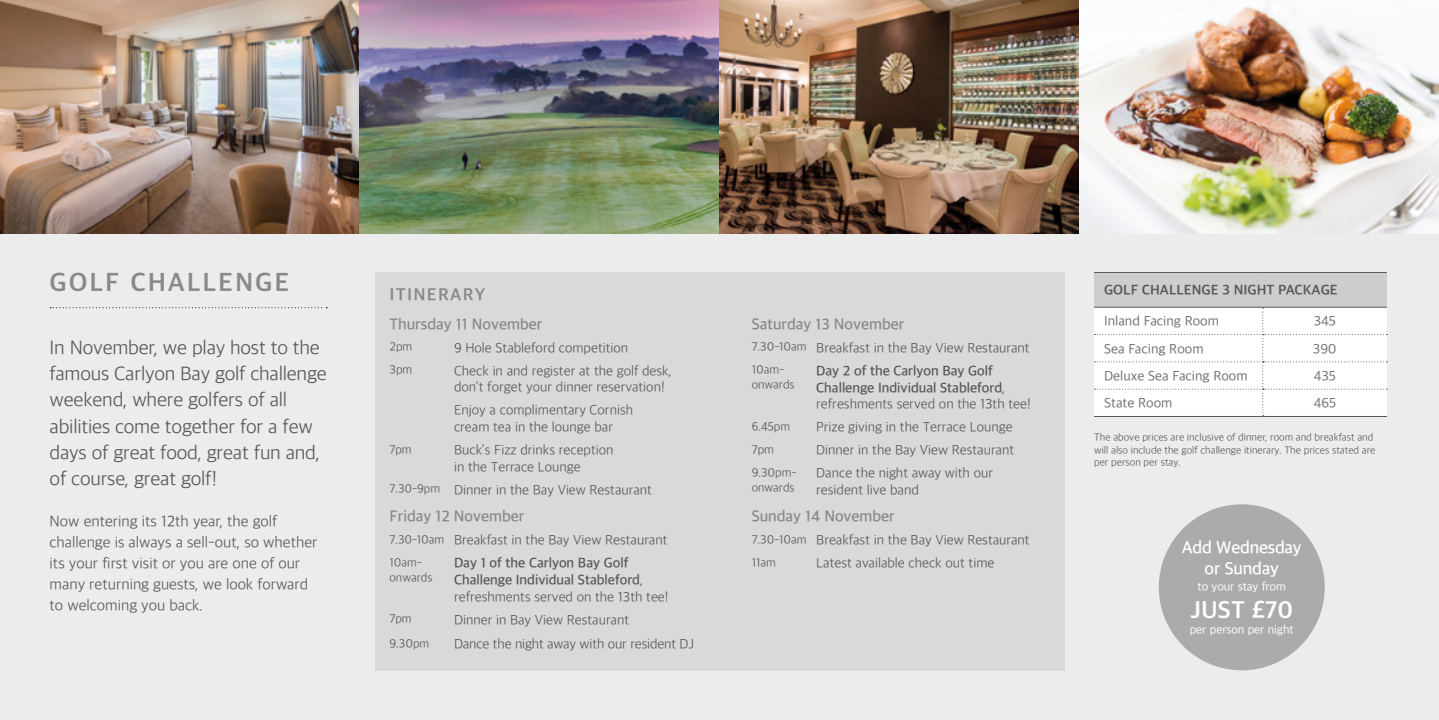
<style>
.page{position:relative;width:1439px;height:720px;background:#fff}
.page>*{position:absolute;margin:0;border:0;box-sizing:border-box;transform-origin:0 0}
.t1{font:700 26.25px "Apple SD Gothic Neo";letter-spacing:.07em;color:#898a88}
.t2{font:700 24.5px "Apple SD Gothic Neo";color:#fff}
.t3{font:300 20.12px/26.2px "Apple SD Gothic Neo";letter-spacing:-.01em;color:#58585a}
.t4{font:600 17.5px/21px "Apple SD Gothic Neo";letter-spacing:-.01em;color:#fff;text-align:center}
.t5{font:700 17.5px "Apple SD Gothic Neo";letter-spacing:.07em;color:#898a88}
.t6{font:300 15.75px/21px "Apple SD Gothic Neo";color:#58585a}
.t7{font:600 15.75px "Apple SD Gothic Neo";color:#898a88}
.t8{font:300 14px/16.6px "Apple SD Gothic Neo";color:#58585a}
.t9{font:600 14px/16.6px "Apple SD Gothic Neo";color:#58585a}
.t10{font:14px "Apple SD Gothic Neo";color:#707173}
.t11{font:700 14px "Apple SD Gothic Neo";color:#58585a}
.t12{font:300 12.25px/14.9px "Apple SD Gothic Neo";color:#58585a}
.t13{font:12.25px "Apple SD Gothic Neo";letter-spacing:-.01em;color:#fff}
.t14{font:300 10.5px/12.6px "Apple SD Gothic Neo";color:#58585a}
.s1{font-size:12.25px}
.s2{font-weight:300}
</style>
<div class="page">
<div style="left:0;top:0;width:1439px;height:719px;background:#edecec"></div>
<div style="left:375px;top:272px;width:689px;height:398px;background:#dad9d9"></div>
<svg style="left:50px;top:307px;width:277px;height:1px"></svg>
<img style="left:0;top:0;width:360px;height:233px">
<img style="left:360px;top:0;width:359px;height:233px">
<img style="left:719px;top:0;width:360px;height:233px">
<div style="left:1094px;top:272px;width:292px;height:35px;background:#cfcdcc"></div>
<hr style="left:1094px;top:416px;width:168px;height:1px;background:#58585a">
<div style="left:1094px;top:307px;width:293px;height:109px;background:#fff"></div>
<hr style="left:1262px;top:416px;width:124px;height:1px;background:#58585a">
<hr style="left:1094px;top:272px;width:168px;height:1px;background:#58585a">
<hr style="left:1262px;top:272px;width:124px;height:1px;background:#58585a">
<hr style="left:1094px;top:307px;width:168px;height:1px;background:#58585a">
<hr style="left:1262px;top:307px;width:124px;height:1px;background:#58585a">
<div style="left:1158px;top:504px;width:166px;height:166px;background:#acaba9;border-radius:50%"></div>
<img style="left:1079px;top:0;width:360px;height:233px">
<h1 class="t1" style="left:50px;top:268px;width:241px">GOLF CHALLENGE</h1>
<h3 class="t3" style="left:50px;top:335px;width:279px">In November, we play host to the famous Carlyon Bay golf challenge weekend, where golfers of all abilities come together for a few days of great food, great fun and, of course, great golf!</h3>
<p class="t6" style="left:50px;top:511px;width:269px">Now entering its 12th year, the golf challenge is always a sell-out, so whether its your first visit or you are one of our many returning guests, we look forward to welcoming you back.</p>
<p class="t5" style="left:389px;top:285px;width:97px">ITINERARY</p>
<p class="t7" style="left:389px;top:315px;width:154px">Thursday 11 November</p>
<p class="t12" style="left:389px;top:340px;width:24px">2pm</p>
<p class="t8" style="left:454px;top:340px;width:176px">9 Hole Stableford competition</p>
<p class="t12" style="left:389px;top:363px;width:24px">3pm</p>
<p class="t8" style="left:454px;top:363px;width:219px">Check in and register at the golf desk, don’t forget your dinner reservation!</p>
<p class="t8" style="left:454px;top:402px;width:181px">Enjoy a complimentary Cornish cream tea in the lounge bar</p>
<p class="t12" style="left:389px;top:442px;width:24px">7pm</p>
<p class="t8" style="left:454px;top:442px;width:161px">Buck’s Fizz drinks reception in the Terrace Lounge</p>
<p class="t8" style="left:389px;top:482px;width:264px"><span class="s1">7.30-9pm</span> Dinner in the Bay View Restaurant</p>
<p class="t7" style="left:389px;top:507px;width:136px">Friday 12 November</p>
<p class="t8" style="left:389px;top:532px;width:279px"><span class="s1">7.30-10am</span> Breakfast in the Bay View Restaurant</p>
<p class="t12" style="left:389px;top:555px;width:44px">10am&shy;onwards</p>
<p class="t9" style="left:454px;top:555px;width:216px">Day 1 of the Carlyon Bay Golf<br>Challenge Individual Stableford<span class="s2">, refreshments served on the 13th tee!</span></p>
<p class="t12" style="left:389px;top:612px;width:24px">7pm</p>
<p class="t8" style="left:454px;top:612px;width:177px">Dinner in Bay View Restaurant</p>
<p class="t12" style="left:389px;top:636px;width:41px">9.30pm</p>
<p class="t8" style="left:454px;top:636px;width:242px">Dance the night away with our resident DJ</p>
<p class="t7" style="left:752px;top:315px;width:154px">Saturday 13 November</p>
<p class="t8" style="left:752px;top:340px;width:279px"><span class="s1">7.30-10am</span> Breakfast in the Bay View Restaurant</p>
<p class="t12" style="left:752px;top:363px;width:44px">10am&shy;onwards</p>
<p class="t9" style="left:816px;top:363px;width:216px">Day 2 of the Carlyon Bay Golf<br>Challenge Individual Stableford<span class="s2">, refreshments served on the 13th tee!</span></p>
<p class="t12" style="left:752px;top:419px;width:40px">6.45pm</p>
<p class="t8" style="left:816px;top:419px;width:198px">Prize giving in the Terrace Lounge</p>
<p class="t12" style="left:752px;top:442px;width:24px">7pm</p>
<p class="t8" style="left:816px;top:442px;width:199px">Dinner in the Bay View Restaurant</p>
<p class="t12" style="left:752px;top:465px;width:47px">9.30pm&shy;onwards</p>
<p class="t8" style="left:816px;top:465px;width:178px">Dance the night away with our resident live band</p>
<p class="t7" style="left:752px;top:508px;width:145px">Sunday 14 November</p>
<p class="t8" style="left:752px;top:532px;width:279px"><span class="s1">7.30-10am</span> Breakfast in the Bay View Restaurant</p>
<p class="t12" style="left:752px;top:555px;width:26px">11am</p>
<p class="t8" style="left:816px;top:555px;width:180px">Latest available check out time</p>
<p class="t11" style="left:1104px;top:282px;width:235px">GOLF CHALLENGE 3 NIGHT PACKAGE</p>
<p class="t10" style="left:1104px;top:313px;width:116px">Inland Facing Room</p>
<p class="t10" style="left:1314px;top:313px;width:23px">345</p>
<p class="t10" style="left:1104px;top:341px;width:101px">Sea Facing Room</p>
<p class="t10" style="left:1313px;top:341px;width:25px">390</p>
<p class="t10" style="left:1104px;top:368px;width:145px">Deluxe Sea Facing Room</p>
<p class="t10" style="left:1314px;top:368px;width:23px">435</p>
<p class="t10" style="left:1104px;top:395px;width:70px">State Room</p>
<p class="t10" style="left:1313px;top:395px;width:24px">465</p>
<p class="t14" style="left:1094px;top:431px;width:283px">The above prices are inclusive of dinner, room and breakfast and will also include the golf challenge itinerary. The prices stated are per person per stay.</p>
<p class="t4" style="left:1182px;top:537px;width:121px">Add Wednesday or Sunday</p>
<p class="t13" style="left:1197px;top:579px;width:90px">to your stay from</p>
<h2 class="t2" style="left:1190px;top:596px;width:104px">JUST £70</h2>
<p class="t13" style="left:1189px;top:623px;width:106px">per person per night</p>
</div>
